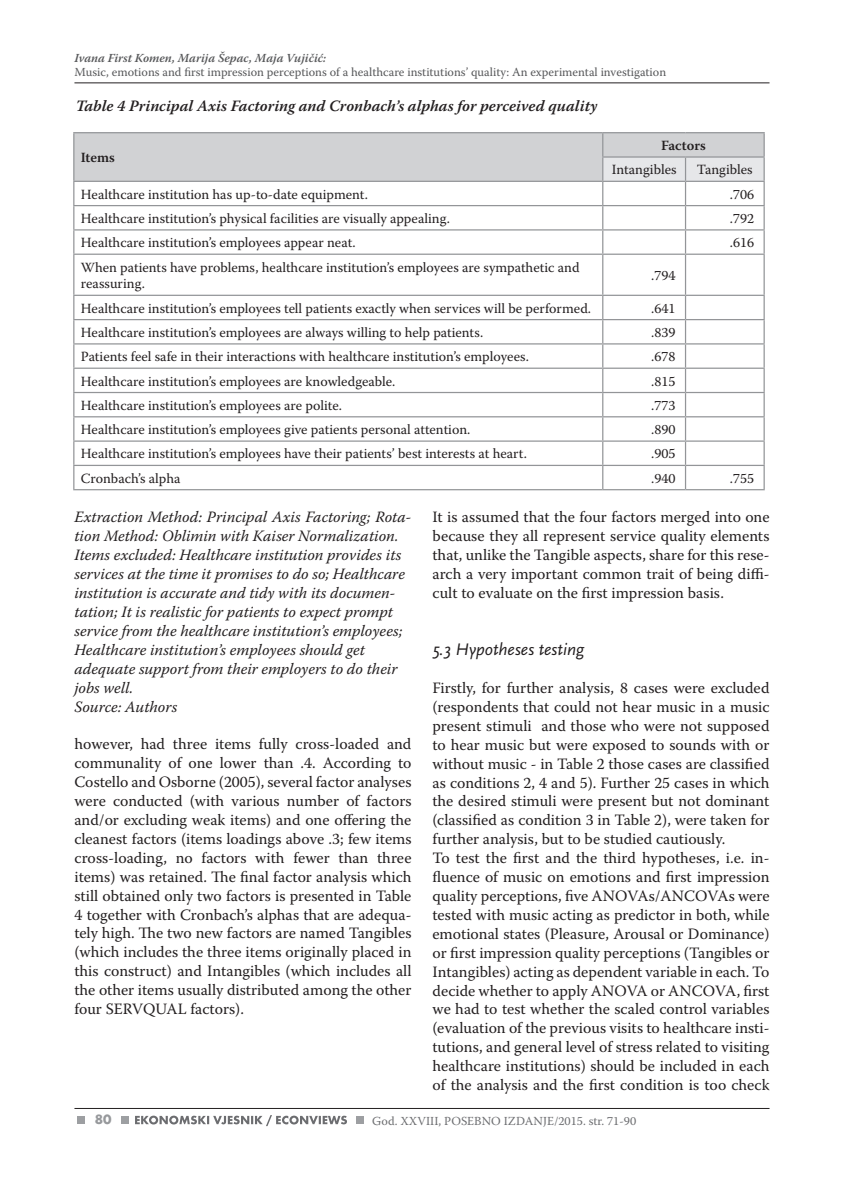
<style>
.page{position:relative;width:844px;height:1191px;background:#fff}
.page>*{position:absolute;margin:0;border:0;box-sizing:border-box;transform-origin:0 0}
.t1{font:italic 17.5px "Scala Sans Pro";color:#231f20}
.t2{font:15.75px/18.9px "Warnock Pro";color:#231f20;text-align:justify}
.t3{font:italic 15.75px/18.9px "Warnock Pro";color:#231f20}
.t4{font:italic 600 15.75px "Warnock Pro";color:#231f20}
.t5{font:14px/16.8px "Warnock Pro";color:#231f20}
.t6{font:600 14px "Warnock Pro";color:#231f20}
.t7{font:700 14px "Futura TOT";color:#97999c}
.t8{font:12.25px "Warnock Pro";color:#57585a}
.t9{font:italic 600 12.25px "Warnock Pro";color:#57585a}
.t10{font:12.25px "Warnock Pro";color:#6c6d70}
</style>
<div class="page">
<hr style="left:74px;top:83px;width:695px;height:1px;background:#231f20">
<hr style="left:74px;top:1108px;width:695px;height:1px;background:#231f20">
<div style="left:121px;top:1115px;width:7px;height:8px;background:#9d9fa2"></div>
<div style="left:356px;top:1115px;width:8px;height:8px;background:#9d9fa2"></div>
<div style="left:77px;top:1115px;width:8px;height:8px;background:#9d9fa2"></div>
<svg style="left:135px;top:1115px;width:212px;height:11px"></svg>
<hr style="left:73px;top:132px;width:529px;height:1px;background:#939598">
<hr style="left:602px;top:132px;width:83px;height:1px;background:#939598">
<hr style="left:685px;top:132px;width:79px;height:1px;background:#939598">
<svg style="left:73px;top:133px;width:691px;height:120px"></svg>
<hr style="left:73px;top:253px;width:529px;height:2px;background:#939598">
<hr style="left:73px;top:255px;width:1px;height:40px;background:#939598">
<hr style="left:602px;top:253px;width:83px;height:2px;background:#939598">
<hr style="left:602px;top:255px;width:1px;height:40px;background:#939598">
<hr style="left:685px;top:253px;width:79px;height:2px;background:#939598">
<hr style="left:684px;top:255px;width:2px;height:40px;background:#939598">
<hr style="left:763px;top:255px;width:1px;height:40px;background:#939598">
<hr style="left:73px;top:295px;width:529px;height:1px;background:#939598">
<hr style="left:602px;top:295px;width:83px;height:1px;background:#939598">
<hr style="left:685px;top:295px;width:79px;height:1px;background:#939598">
<hr style="left:684px;top:296px;width:2px;height:23px;background:#939598">
<hr style="left:73px;top:319px;width:529px;height:1px;background:#939598">
<hr style="left:602px;top:319px;width:83px;height:1px;background:#939598">
<hr style="left:685px;top:319px;width:79px;height:1px;background:#939598">
<hr style="left:684px;top:320px;width:2px;height:23px;background:#939598">
<hr style="left:73px;top:343px;width:529px;height:1px;background:#939598">
<hr style="left:602px;top:343px;width:83px;height:1px;background:#939598">
<hr style="left:685px;top:343px;width:79px;height:1px;background:#939598">
<hr style="left:684px;top:344px;width:2px;height:23px;background:#939598">
<hr style="left:73px;top:367px;width:529px;height:2px;background:#939598">
<hr style="left:602px;top:367px;width:83px;height:2px;background:#939598">
<hr style="left:685px;top:367px;width:79px;height:2px;background:#939598">
<hr style="left:684px;top:369px;width:2px;height:23px;background:#939598">
<hr style="left:73px;top:392px;width:529px;height:1px;background:#939598">
<hr style="left:602px;top:392px;width:83px;height:1px;background:#939598">
<hr style="left:685px;top:392px;width:79px;height:1px;background:#939598">
<hr style="left:684px;top:393px;width:2px;height:23px;background:#939598">
<hr style="left:73px;top:416px;width:529px;height:1px;background:#939598">
<hr style="left:602px;top:416px;width:83px;height:1px;background:#939598">
<hr style="left:685px;top:416px;width:79px;height:1px;background:#939598">
<hr style="left:684px;top:417px;width:2px;height:23px;background:#939598">
<hr style="left:73px;top:440px;width:529px;height:2px;background:#939598">
<hr style="left:602px;top:440px;width:83px;height:2px;background:#939598">
<hr style="left:685px;top:440px;width:79px;height:2px;background:#939598">
<hr style="left:684px;top:442px;width:2px;height:23px;background:#939598">
<hr style="left:73px;top:465px;width:529px;height:1px;background:#939598">
<svg style="left:73px;top:296px;width:1px;height:193px"></svg>
<hr style="left:602px;top:465px;width:83px;height:1px;background:#939598">
<svg style="left:602px;top:296px;width:1px;height:193px"></svg>
<hr style="left:685px;top:465px;width:79px;height:1px;background:#939598">
<hr style="left:684px;top:466px;width:2px;height:23px;background:#939598">
<svg style="left:763px;top:296px;width:1px;height:193px"></svg>
<hr style="left:73px;top:489px;width:529px;height:1px;background:#939598">
<hr style="left:602px;top:489px;width:83px;height:1px;background:#939598">
<hr style="left:685px;top:489px;width:79px;height:1px;background:#939598">
<p class="t9" style="left:74px;top:50px;width:253px">Ivana First Komen, Marija Šepac, Maja Vujičić:</p>
<p class="t8" style="left:74px;top:64px;width:593px">Music, emotions and first impression perceptions of a healthcare institutions’ quality: An experimental investigation</p>
<p class="t4" style="left:76px;top:96px;width:523px">Table 4 Principal Axis Factoring and Cronbach’s alphas for perceived quality</p>
<p class="t6" style="left:81px;top:149px;width:36px">Items</p>
<p class="t6" style="left:661px;top:137px;width:46px">Factors</p>
<p class="t5" style="left:611px;top:161px;width:66px">Intangibles</p>
<p class="t5" style="left:696px;top:161px;width:57px">Tangibles</p>
<p class="t5" style="left:81px;top:185px;width:288px">Healthcare institution has up-to-date equipment.</p>
<p class="t5" style="left:729px;top:185px;width:26px">.706</p>
<p class="t5" style="left:81px;top:210px;width:370px">Healthcare institution’s physical facilities are visually appealing.</p>
<p class="t5" style="left:729px;top:210px;width:26px">.792</p>
<p class="t5" style="left:81px;top:234px;width:276px">Healthcare institution’s employees appear neat.</p>
<p class="t5" style="left:729px;top:234px;width:26px">.616</p>
<p class="t5" style="left:81px;top:258px;width:500px">When patients have problems, healthcare institution’s employees are sympathetic and reassuring.</p>
<p class="t5" style="left:651px;top:267px;width:26px">.794</p>
<p class="t5" style="left:81px;top:299px;width:511px">Healthcare institution’s employees tell patients exactly when services will be performed.</p>
<p class="t5" style="left:651px;top:299px;width:26px">.641</p>
<p class="t5" style="left:81px;top:324px;width:404px">Healthcare institution’s employees are always willing to help patients.</p>
<p class="t5" style="left:651px;top:324px;width:26px">.839</p>
<p class="t5" style="left:81px;top:348px;width:449px">Patients feel safe in their interactions with healthcare institution’s employees.</p>
<p class="t5" style="left:651px;top:348px;width:26px">.678</p>
<p class="t5" style="left:81px;top:372px;width:316px">Healthcare institution’s employees are knowledgeable.</p>
<p class="t5" style="left:651px;top:372px;width:26px">.815</p>
<p class="t5" style="left:81px;top:396px;width:263px">Healthcare institution’s employees are polite.</p>
<p class="t5" style="left:651px;top:396px;width:26px">.773</p>
<p class="t5" style="left:81px;top:421px;width:391px">Healthcare institution’s employees give patients personal attention.</p>
<p class="t5" style="left:651px;top:421px;width:26px">.890</p>
<p class="t5" style="left:81px;top:445px;width:447px">Healthcare institution’s employees have their patients’ best interests at heart.</p>
<p class="t5" style="left:651px;top:445px;width:26px">.905</p>
<p class="t5" style="left:81px;top:469px;width:101px">Cronbach’s alpha</p>
<p class="t5" style="left:651px;top:469px;width:26px">.940</p>
<p class="t5" style="left:729px;top:469px;width:26px">.755</p>
<p class="t3" style="left:74px;top:507px;width:338px">Extraction Method: Principal Axis Factoring; Rota&shy;tion Method: Oblimin with Kaiser Normalization.<br>Items excluded: Healthcare institution provides its services at the time it promises to do so; Healthcare institution is accurate and tidy with its documen&shy;tation; It is realistic for patients to expect prompt service from the healthcare institution’s employees; Healthcare institution’s employees should get adequate support from their employers to do their jobs well.<br>Source: Authors</p>
<p class="t2" style="left:74px;top:734px;width:338px">however, had three items fully cross-loaded and communality of one lower than .4. According to Costello and Osborne (2005), several factor analyses were conducted (with various number of factors and/or excluding weak items) and one offering the cleanest factors (items loadings above .3; few items cross-loading, no factors with fewer than three items) was retained. The final factor analysis which still obtained only two factors is presented in Table 4 together with Cronbach’s alphas that are adequa&shy;tely high. The two new factors are named Tangibles (which includes the three items originally placed in this construct) and Intangibles (which includes all the other items usually distributed among the other four SERVQUAL factors).</p>
<p class="t2" style="left:432px;top:507px;width:338px">It is assumed that the four factors merged into one because they all represent service quality elements that, unlike the Tangible aspects, share for this rese&shy;arch a very important common trait of being diffi&shy;cult to evaluate on the first impression basis.</p>
<p class="t1" style="left:432px;top:639px;width:153px">5.3 Hypotheses testing</p>
<p class="t2" style="left:432px;top:678px;width:338px;text-align:left">Firstly, for further analysis, 8 cases were excluded (respondents that could not hear music in a music present stimuli and those who were not supposed to hear music but were exposed to sounds with or without music - in Table 2 those cases are classified as conditions 2, 4 and 5). Further 25 cases in which the desired stimuli were present but not dominant (classified as condition 3 in Table 2), were taken for further analysis, but to be studied cautiously.<br>To test the first and the third hypotheses, i.e. in&shy;fluence of music on emotions and first impression quality perceptions, five ANOVAs/ANCOVAs were tested with music acting as predictor in both, while emotional states (Pleasure, Arousal or Dominance) or first impression quality perceptions (Tangibles or Intangibles) acting as dependent variable in each. To decide whether to apply ANOVA or ANCOVA, first we had to test whether the scaled control variables (evaluation of the previous visits to healthcare insti&shy;tutions, and general level of stress related to visiting healthcare institutions) should be included in each of the analysis and the first condition is too check</p>
<p class="t7" style="left:95px;top:1111px;width:18px">80</p>
<p class="t10" style="left:372px;top:1113px;width:265px">God. XXVIII, POSEBNO IZDANJE/2015. str. 71-90</p>
</div>
